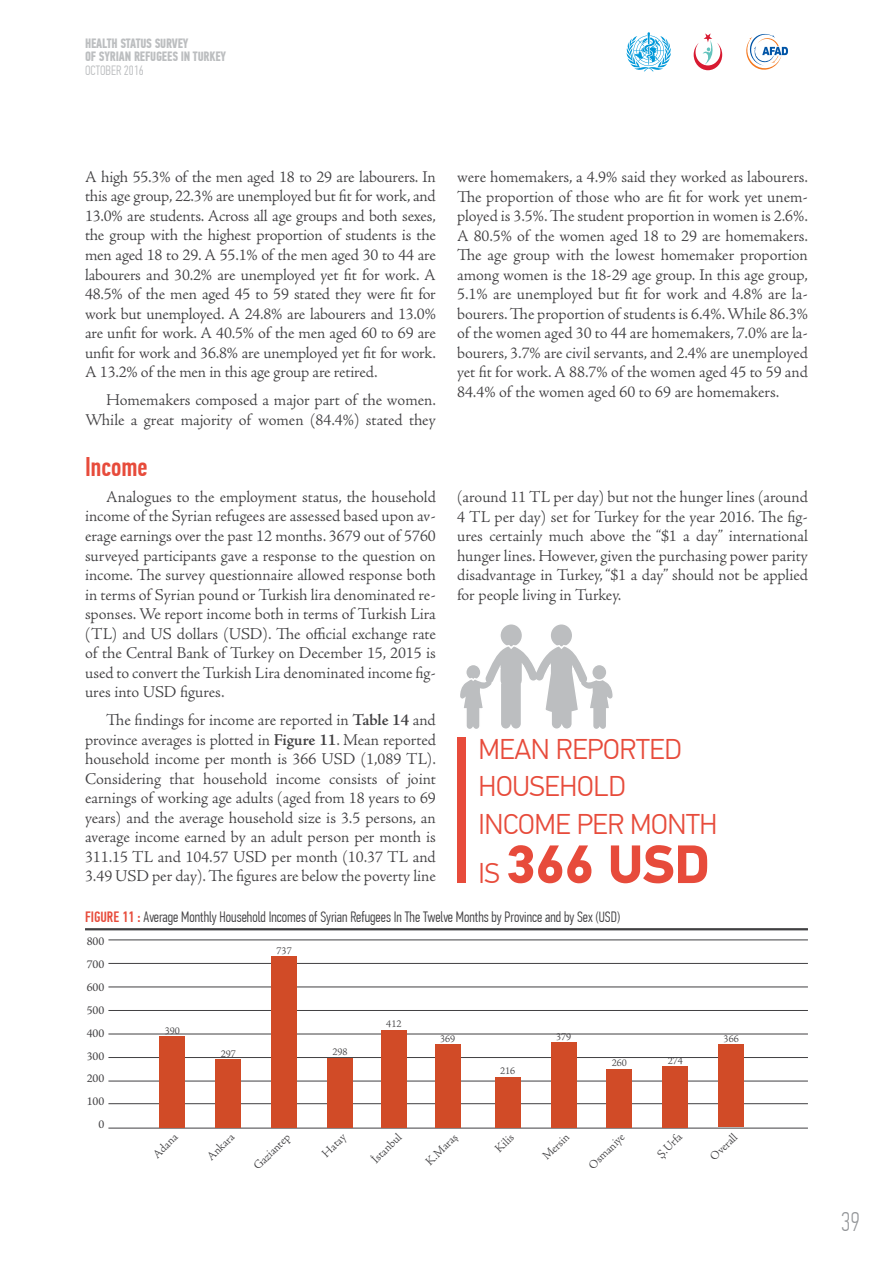
<style>
.page{position:relative;width:893px;height:1263px;background:#fff}
.page>*{position:absolute;margin:0;border:0;box-sizing:border-box;transform-origin:0 0}
.t1{font:700 54px "PF Din Text Pro";letter-spacing:-.01em;color:#e74b3b}
.t2{font:300 28.5px/37.5px "PF Din Text Pro";letter-spacing:-.01em;color:#e74b3b}
.t3{font:500 27px "PF Din Text Comp Pro";color:#e74b3b}
.t4{font:100 27px "PF Din Text Comp Pro";color:#939598}
.t5{font:300 16.5px/19.5px "Adobe Jenson Pro";letter-spacing:-.005em;color:#414042;text-align:justify}
.t6{font:300 15px "PF Din Text Comp Pro";color:#414042}
.t7{font:700 13.5px/13.5px "PF Din Text Comp Pro";letter-spacing:-.01em;color:#bcbec0}
.t8{font:300 13.5px "PF Din Text Comp Pro";color:#bcbec0}
.t9{font:300 12px "Adobe Jenson Pro";color:#414042}
.t10{font:12px/22.8px "Adobe Jenson Pro";color:#414042;text-align:right}
.t11{font:300 10.5px "Adobe Jenson Pro";color:#414042}
.s1{font-weight:600}
.s2{font-weight:300;font-size:28.5px}
.s3{font-weight:500;color:#e74b3b}
</style>
<div class="page">
<svg style="left:746px;top:34px;width:42px;height:36px"></svg>
<svg style="left:626px;top:32px;width:45px;height:39px"></svg>
<svg style="left:694px;top:33px;width:28px;height:37px"></svg>
<div style="left:500px;top:624px;width:22px;height:23px;background:#bcbec0;border-radius:50%"></div>
<div style="left:499px;top:623px;width:24px;height:25px;border:2px solid #fff;border-radius:50%"></div>
<div style="left:550px;top:624px;width:23px;height:23px;background:#bcbec0;border-radius:50%"></div>
<div style="left:549px;top:623px;width:24px;height:25px;border:2px solid #fff;border-radius:50%"></div>
<svg style="left:460px;top:643px;width:153px;height:86px"></svg>
<div style="left:592px;top:664px;width:15px;height:16px;background:#bcbec0;border-radius:50%"></div>
<div style="left:591px;top:664px;width:17px;height:17px;border:2px solid #fff;border-radius:50%"></div>
<hr style="left:85px;top:928px;width:723px;height:2px;background:#414042">
<hr style="left:108px;top:987px;width:700px;height:1px;background:#414042">
<hr style="left:108px;top:963px;width:700px;height:1px;background:#414042">
<hr style="left:108px;top:940px;width:700px;height:1px;background:#414042">
<hr style="left:108px;top:1010px;width:700px;height:1px;background:#414042">
<hr style="left:108px;top:1034px;width:700px;height:1px;background:#414042">
<hr style="left:108px;top:1057px;width:700px;height:1px;background:#414042">
<hr style="left:108px;top:1081px;width:700px;height:1px;background:#414042">
<hr style="left:108px;top:1103px;width:700px;height:1px;background:#414042">
<hr style="left:108px;top:1128px;width:700px;height:1px;background:#414042">
<div style="left:160px;top:1037px;width:25px;height:91px;background:#d14b27"></div>
<div style="left:216px;top:1060px;width:25px;height:68px;background:#d14b27"></div>
<div style="left:271px;top:957px;width:26px;height:171px;background:#d14b27"></div>
<div style="left:327px;top:1059px;width:26px;height:69px;background:#d14b27"></div>
<div style="left:381px;top:1030px;width:26px;height:98px;background:#d14b27"></div>
<div style="left:435px;top:1044px;width:25px;height:84px;background:#d14b27"></div>
<div style="left:495px;top:1077px;width:25px;height:51px;background:#d14b27"></div>
<div style="left:551px;top:1043px;width:25px;height:85px;background:#d14b27"></div>
<div style="left:607px;top:1069px;width:25px;height:59px;background:#d14b27"></div>
<div style="left:663px;top:1066px;width:25px;height:62px;background:#d14b27"></div>
<div style="left:718px;top:1044px;width:26px;height:83px;background:#d14b27"></div>
<div style="left:457px;top:737px;width:9px;height:146px;background:#e74b3b"></div>
<p class="t7" style="left:85px;top:36px;width:143px">HEALTH STATUS SURVEY<br>OF SYRIAN REFUGEES IN TURKEY</p>
<p class="t8" style="left:85px;top:62px;width:60px">OCTOBER 2016</p>
<p class="t5" style="left:85px;top:167px;width:352px">A high 55.3% of the men aged 18 to 29 are labourers. In this age group, 22.3% are unemployed but fit for work, and 13.0% are students. Across all age groups and both sexes, the group with the highest proportion of students is the men aged 18 to 29. A 55.1% of the men aged 30 to 44 are labourers and 30.2% are unemployed yet fit for work. A 48.5% of the men aged 45 to 59 stated they were fit for work but unemployed. A 24.8% are labourers and 13.0% are unfit for work. A 40.5% of the men aged 60 to 69 are unfit for work and 36.8% are unemployed yet fit for work.<br>A 13.2% of the men in this age group are retired.</p>
<p class="t5" style="left:85px;top:390px;width:352px;text-align:right">Homemakers composed a major part of the women.<br>While a great majority of women (84.4%) stated they</p>
<h3 class="t3" style="left:85px;top:451px;width:64px">Income</h3>
<p class="t5" style="left:457px;top:167px;width:352px">were homemakers, a 4.9% said they worked as labourers.<br>The proportion of those who are fit for work yet unem&shy;ployed is 3.5%. The student proportion in women is 2.6%.<br>A 80.5% of the women aged 18 to 29 are homemakers.<br>The age group with the lowest homemaker proportion among women is the 18-29 age group. In this age group, 5.1% are unemployed but fit for work and 4.8% are la&shy;bourers. The proportion of students is 6.4%. While 86.3% of the women aged 30 to 44 are homemakers, 7.0% are la&shy;bourers, 3.7% are civil servants, and 2.4% are unemployed yet fit for work. A 88.7% of the women aged 45 to 59 and 84.4% of the women aged 60 to 69 are homemakers.</p>
<p class="t5" style="left:457px;top:487px;width:352px">(around 11 TL per day) but not the hunger lines (around 4 TL per day) set for Turkey for the year 2016. The fig&shy;ures certainly much above the “$1 a day” international hunger lines. However, given the purchasing power parity disadvantage in Turkey, “$1 a day” should not be applied for people living in Turkey.</p>
<p class="t5" style="left:85px;top:487px;width:352px;text-indent:21px">Analogues to the employment status, the household income of the Syrian refugees are assessed based upon av&shy;erage earnings over the past 12 months. 3679 out of 5760 surveyed participants gave a response to the question on income. The survey questionnaire allowed response both in terms of Syrian pound or Turkish lira denominated re&shy;sponses. We report income both in terms of Turkish Lira (TL) and US dollars (USD). The official exchange rate of the Central Bank of Turkey on December 15, 2015 is used to convert the Turkish Lira denominated income fig&shy;ures into USD figures.</p>
<p class="t5" style="left:85px;top:710px;width:352px;text-indent:21px">The findings for income are reported in <span class="s1">Table 14</span> and province averages is plotted in <span class="s1">Figure 11</span>. Mean reported household income per month is 366 USD (1,089 TL).<br>Considering that household income consists of joint earnings of working age adults (aged from 18 years to 69 years) and the average household size is 3.5 persons, an average income earned by an adult person per month is 311.15 TL and 104.57 USD per month (10.37 TL and 3.49 USD per day). The figures are below the poverty line</p>
<h2 class="t2" style="left:478px;top:730px;width:241px">MEAN REPORTED<br>HOUSEHOLD<br>INCOME PER MONTH</h2>
<h1 class="t1" style="left:478px;top:831px;width:233px"><span class="s2">IS</span> 366 USD</h1>
<p class="t6" style="left:85px;top:908px;width:536px"><span class="s3">FIGURE 11 :</span> Average Monthly Household Incomes of Syrian Refugees In The Twelve Months by Province and by Sex (USD)</p>
<p class="t10" style="left:87px;top:930px;width:19px">800<br>700<br>600<br>500<br>400<br>300<br>200<br>100<br>0</p>
<p class="t9" style="left:150px;top:1151px;width:31px;rotate:-45deg">Adana</p>
<p class="t9" style="left:204px;top:1154px;width:35px;rotate:-45deg">Ankara</p>
<p class="t9" style="left:251px;top:1163px;width:48px;rotate:-45deg">Gaziantep</p>
<p class="t9" style="left:319px;top:1150px;width:30px;rotate:-45deg">Hatay</p>
<p class="t9" style="left:369px;top:1156px;width:39px;rotate:-45deg">İstanbul</p>
<p class="t9" style="left:423px;top:1158px;width:41px;rotate:-45deg">K.Maraş</p>
<p class="t9" style="left:492px;top:1145px;width:23px;rotate:-45deg">Kilis</p>
<p class="t9" style="left:540px;top:1153px;width:34px;rotate:-45deg">Mersin</p>
<p class="t9" style="left:586px;top:1162px;width:47px;rotate:-45deg">Osmaniye</p>
<p class="t9" style="left:654px;top:1151px;width:31px;rotate:-45deg">Ş.Urfa</p>
<p class="t9" style="left:707px;top:1154px;width:35px;rotate:-45deg">Overall</p>
<p class="t11" style="left:277px;top:945px;width:17px">737</p>
<p class="t11" style="left:386px;top:1018px;width:17px">412</p>
<p class="t11" style="left:165px;top:1024px;width:17px">390</p>
<p class="t11" style="left:556px;top:1030px;width:17px">379</p>
<p class="t11" style="left:440px;top:1032px;width:17px">369</p>
<p class="t11" style="left:724px;top:1032px;width:17px">366</p>
<p class="t11" style="left:332px;top:1045px;width:17px">298</p>
<p class="t11" style="left:221px;top:1047px;width:17px">297</p>
<p class="t11" style="left:612px;top:1057px;width:17px">260</p>
<p class="t11" style="left:668px;top:1054px;width:17px">274</p>
<p class="t11" style="left:500px;top:1065px;width:17px">216</p>
<h3 class="t4" style="left:841px;top:1206px;width:21px">39</h3>
</div>
